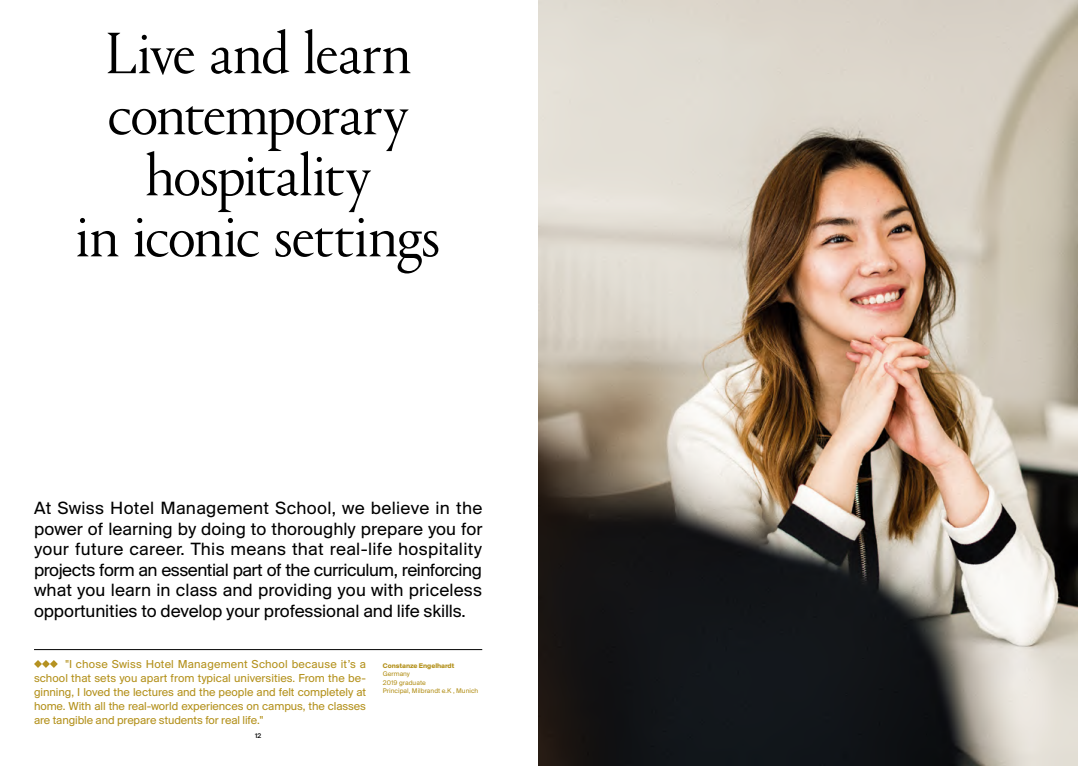
<style>
.page{position:relative;width:1078px;height:766px;background:#fff}
.page>*{position:absolute;margin:0;border:0;box-sizing:border-box;transform-origin:0 0}
.t1{font:300 61px/61px "Portrait";letter-spacing:-.02em;color:#000;text-align:center}
.t2{font:18.5px/20.5px "Suisse BP Intl";letter-spacing:-.005em;color:#000;text-align:justify}
.t3{font:12px/14px "Suisse BP Intl";letter-spacing:-.005em;color:#b3901a;text-align:justify}
.t4{font:7px/8.5px "Suisse BP Intl";letter-spacing:.005em;color:#b3901a}
.t5{font:700 7px "Suisse BP Intl";letter-spacing:-.005em;color:#b3901a}
.t6{font:500 7px "Suisse BP Intl";color:#000}
</style>
<div class="page">
<img style="left:539px;top:0;width:538px;height:765px">
<svg style="left:34px;top:660px;width:24px;height:7px"></svg>
<hr style="left:34px;top:649px;width:448px;height:1px;background:#000">
<h1 class="t1" style="left:76px;top:22px;width:366px">Live and learn contemporary hospitality<br>in iconic settings</h1>
<p class="t2" style="left:34px;top:497px;width:450px">At Swiss Hotel Management School, we believe in the power of learning by doing to thoroughly prepare you for your future career. This means that real-life hospitality projects form an essential part of the curriculum, reinforcing what you learn in class and providing you with priceless opportunities to develop your professional and life skills.</p>
<p class="t3" style="left:34px;top:656px;width:333px;text-indent:31px">"I chose Swiss Hotel Management School because it’s a school that sets you apart from typical universities. From the be&shy;ginning, I loved the lectures and the people and felt completely at home. With all the real-world experiences on campus, the classes are tangible and prepare students for real life."</p>
<p class="t6" style="left:255px;top:731px;width:8px">12</p>
<p class="t5" style="left:383px;top:661px;width:73px">Constanze Engelhardt</p>
<p class="t4" style="left:383px;top:669px;width:97px">Germany<br>2019 graduate<br>Principal, Milbrandt e.K , Munich</p>
</div>
